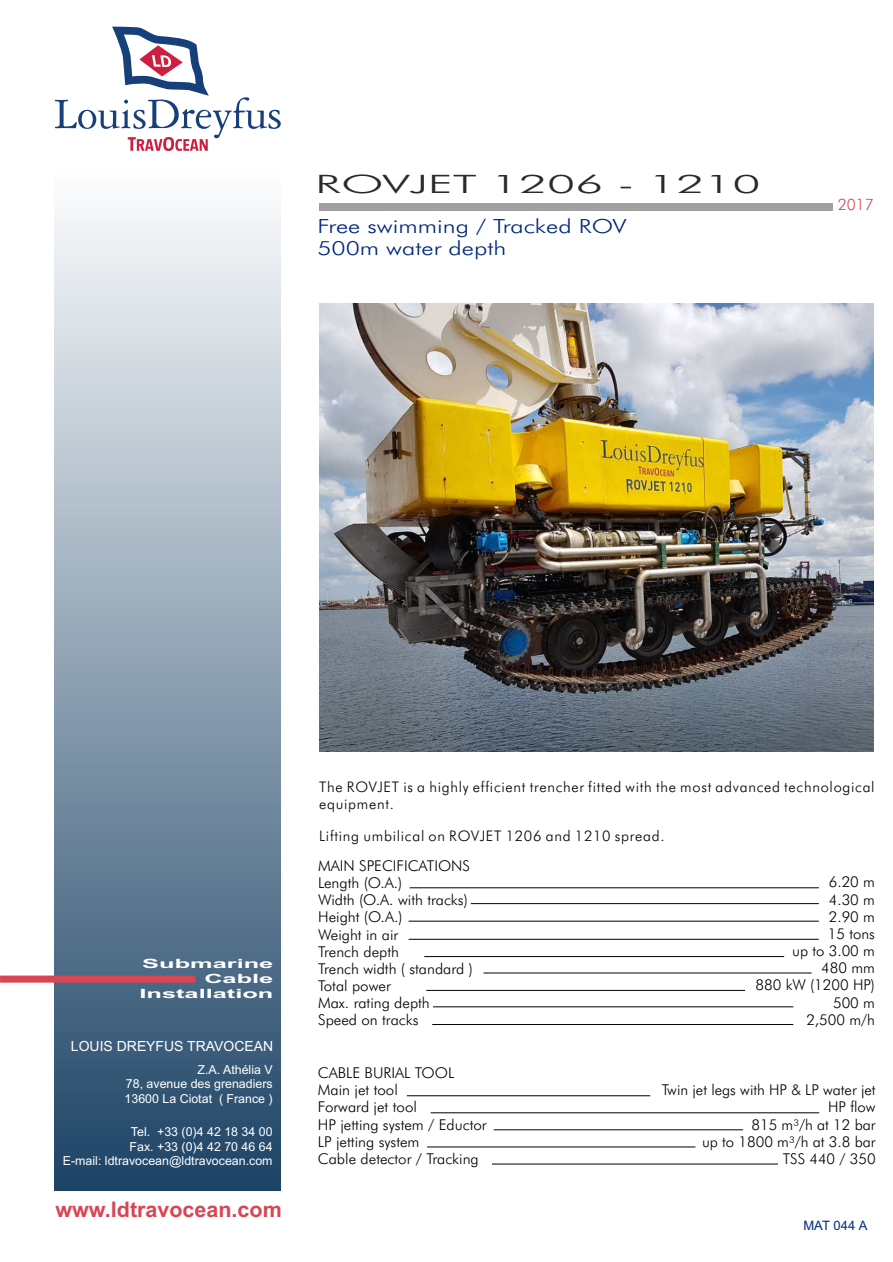
<style>
.page{position:relative;width:893px;height:1262px;background:#fff}
.page>*{position:absolute;margin:0;border:0;box-sizing:border-box;transform-origin:0 0}
.t1{font:300 25.35px "Futura BT";color:#2b2929;scale:1.92 1}
.t2{font:700 21.45px "Arial";color:#d84653}
.t3{font:300 19.5px/22.4px "Futura BT";color:#00277d;scale:1.26 1}
.t4{font:300 15.75px "Futura BT";color:#d84653}
.t5{font:300 15px/17.1px "Futura BT";color:#000}
.t6{font:300 14.55px/16.8px "Futura BT";letter-spacing:.05em;color:#000}
.t7{font:13.95px "Arial";color:#fff}
.t8{font:13.05px "Arial";color:#002e80}
.t9{font:700 12.75px/14.7px "Arial";color:#fff;text-align:right;scale:1.99 1}
.t10{font:12.45px/14.2px "Arial";color:#fff;text-align:justify}
</style>
<div class="page">
<div style="left:319px;top:203px;width:513px;height:7px;background:#a1a1a1"></div>
<hr style="left:407px;top:1095px;width:243px;height:1px;background:#000">
<hr style="left:430px;top:1112px;width:389px;height:1px;background:#000">
<hr style="left:493px;top:1129px;width:250px;height:1px;background:#000">
<hr style="left:427px;top:1146px;width:268px;height:1px;background:#000">
<hr style="left:492px;top:1163px;width:286px;height:1px;background:#000">
<hr style="left:409px;top:887px;width:409px;height:1px;background:#000">
<hr style="left:471px;top:903px;width:347px;height:1px;background:#000">
<hr style="left:408px;top:921px;width:410px;height:1px;background:#000">
<hr style="left:408px;top:939px;width:410px;height:1px;background:#000">
<hr style="left:424px;top:956px;width:360px;height:1px;background:#000">
<hr style="left:483px;top:972px;width:328px;height:1px;background:#000">
<hr style="left:426px;top:990px;width:319px;height:1px;background:#000">
<hr style="left:433px;top:1006px;width:360px;height:1px;background:#000">
<hr style="left:432px;top:1024px;width:361px;height:1px;background:#000">
<img style="left:55px;top:210px;width:226px;height:980px">
<div style="left:0;top:975px;width:195px;height:7px;background:#d84653"></div>
<svg style="left:55px;top:27px;width:226px;height:124px"></svg>
<img style="left:319px;top:303px;width:554px;height:448px">
<h1 class="t1" style="left:315px;top:174px;width:233px">ROVJET 1206 - 1210</h1>
<h3 class="t3" style="left:317px;top:216px;width:247px">Free swimming / Tracked ROV<br>500m water depth</h3>
<p class="t4" style="left:837px;top:198px;width:38px">2017</p>
<p class="t9" style="left:139px;top:957px;width:69px">Submarine<br>Cable<br>Installation</p>
<p class="t7" style="left:71px;top:1040px;width:204px">LOUIS DREYFUS TRAVOCEAN</p>
<p class="t10" style="left:125px;top:1063px;width:150px;text-indent:73px">Z.A. Athélia V 78, avenue des grenadiers 13600 La Ciotat ( France )</p>
<p class="t10" style="left:63px;top:1125px;width:211px;text-align:right">Tel. +33 (0)4 42 18 34 00<br>Fax. +33 (0)4 42 70 46 64<br>E-mail: ldtravocean@ldtravocean.com</p>
<h2 class="t2" style="left:55px;top:1201px;width:228px">www.ldtravocean.com</h2>
<p class="t6" style="left:319px;top:780px;width:557px">The ROVJET is a highly efficient trencher fitted with the most advanced technological equipment.</p>
<p class="t6" style="left:319px;top:828px;width:347px">Lifting umbilical on ROVJET 1206 and 1210 spread.</p>
<p class="t5" style="left:318px;top:858px;width:156px">MAIN SPECIFICATIONS<br>Length (O.A.)<br>Width (O.A. with tracks)<br>Height (O.A.)<br>Weight in air<br>Trench depth<br>Trench width ( standard )<br>Total power<br>Max. rating depth<br>Speed on tracks</p>
<p class="t5" style="left:318px;top:1065px;width:138px">CABLE BURIAL TOOL<br>Main jet tool</p>
<p class="t5" style="left:318px;top:1117px;width:170px">HP jetting system / Eductor<br>LP jetting system<br>Cable detector / Tracking</p>
<p class="t5" style="left:318px;top:1100px;width:100px">Forward jet tool</p>
<p class="t5" style="left:755px;top:875px;width:121px;text-align:right">6.20 m<br>4.30 m<br>2.90 m<br>15 tons<br>up to 3.00 m<br>480 mm<br>880 kW (1200 HP)<br>500 m<br>2,500 m/h</p>
<p class="t5" style="left:661px;top:1082px;width:215px">Twin jet legs with HP &amp; LP water jet</p>
<p class="t5" style="left:702px;top:1117px;width:175px;text-align:right">815 m³/h at 12 bar<br>up to 1800 m³/h at 3.8 bar<br>TSS 440 / 350</p>
<p class="t5" style="left:828px;top:1100px;width:49px">HP flow</p>
<p class="t8" style="left:803px;top:1220px;width:66px">MAT 044 A</p>
</div>
